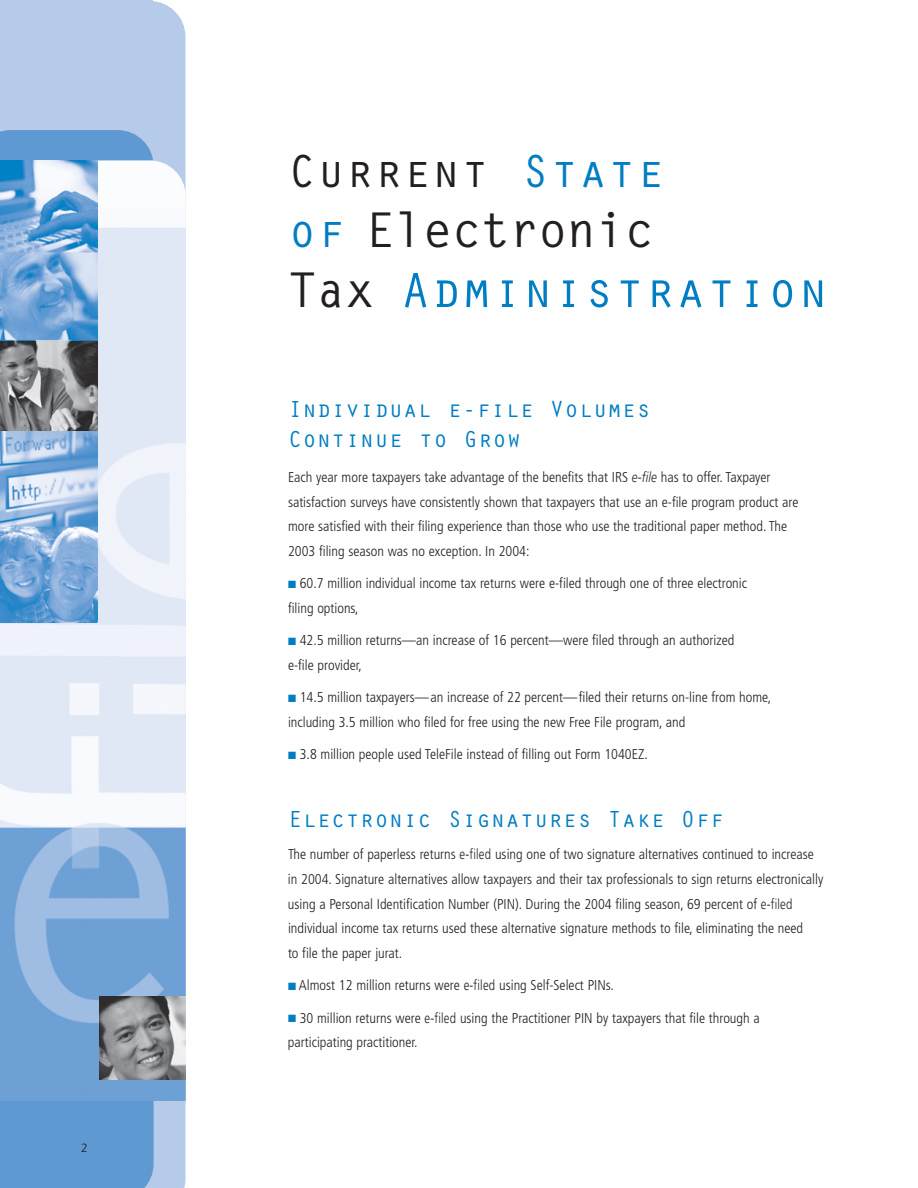
<style>
.page{position:relative;width:918px;height:1188px;background:#fff}
.page>*{position:absolute;margin:0;border:0;box-sizing:border-box;transform-origin:0 0}
.t1{font:51px "Orator";color:#007dc3}
.t2{font:48px "Orator";color:#231f20}
.t3{font:700 48px "Letter Gothic";color:#231f20}
.t4{font:24px/30px "Orator";color:#007dc3}
.t5{font:300 condensed 14.25px/24.8px "Frutiger";color:#231f20}
.t6{font:300 12px "Frutiger";color:#231f20}
.s1{color:#007dc3}
.s2{font-family:"Orator";font-weight:400;color:#007dc3}
.s3{font-family:"Letter Gothic";font-weight:700;font-size:48px;color:#231f20}
.s4{font-style:italic;font-stretch:normal}
.s5{font-stretch:normal}
</style>
<div class="page">
<div style="left:0;top:1px;width:186px;height:1187px;background:#b6cbe9"></div>
<div style="left:0;top:130px;width:154px;height:1058px;background:#5f99d2"></div>
<img style="left:0;top:160px;width:186px;height:940px">
<img style="left:0;top:160px;width:97px;height:463px">
<img style="left:0;top:341px;width:97px;height:90px">
<img style="left:100px;top:997px;width:85px;height:82px">
<p class="t6" style="left:81px;top:1143px;width:8px">2</p>
<h2 class="t2" style="left:288px;top:142px;width:379px">Current <span class="s1">State</span></h2>
<h2 class="t3" style="left:288px;top:211px;width:367px"><span class="s2">of</span> Electronic</h2>
<h1 class="t1" style="left:288px;top:260px;width:542px"><span class="s3">Tax</span> Administration</h1>
<h3 class="t4" style="left:288px;top:393px;width:364px">Individual e-file Volumes<br>Continue to Grow</h3>
<p class="t5" style="left:288px;top:466px;width:512px">Each year more taxpayers take advantage of the benefits that IRS <span class="s4">e-file</span> has to offer. Taxpayer satisfaction surveys have consistently shown that taxpayers that use an e-file program product are more satisfied with their filing experience than those who use the traditional paper method. The 2003 filing season was no exception. In 2004:</p>
<p class="t5" style="left:288px;top:572px;width:461px"><span class="s1">■</span> 60.7 million individual income tax returns were e-filed through one of three electronic filing options,</p>
<p class="t5" style="left:288px;top:629px;width:448px"><span class="s1">■</span> 42.5 million returns—an increase of 16 percent—were filed through an authorized e-file provider,</p>
<p class="t5" style="left:288px;top:686px;width:485px"><span class="s1">■</span> 14.5 million taxpayers—an increase of 22 percent—filed their returns on-line from home, including 3.5 million who filed for free using the new Free File program, and</p>
<p class="t5" style="left:288px;top:743px;width:361px"><span class="s1">■</span> 3.8 million people used TeleFile instead of filling out Form 1040EZ.</p>
<h3 class="t4" style="left:288px;top:803px;width:438px">Electronic Signatures Take Off</h3>
<p class="t5" style="left:288px;top:843px;width:537px">The number of paperless returns <span class="s5">e-filed</span> using one of two signature alternatives continued to increase in 2004. Signature alternatives allow taxpayers and their tax professionals to sign returns electronically using a Personal Identification Number (PIN). During the 2004 filing season, 69 percent of <span class="s5">e-filed </span>individual income tax returns used these alternative signature methods to file, eliminating the need<br>to file the paper jurat.</p>
<p class="t5" style="left:288px;top:974px;width:327px"><span class="s1">■</span> Almost 12 million returns were <span class="s5">e-filed</span> using Self-Select PINs.</p>
<p class="t5" style="left:288px;top:1006px;width:473px"><span class="s1">■</span> 30 million returns were <span class="s5">e-filed</span> using the Practitioner PIN by taxpayers that file through a participating practitioner.</p>
</div>
